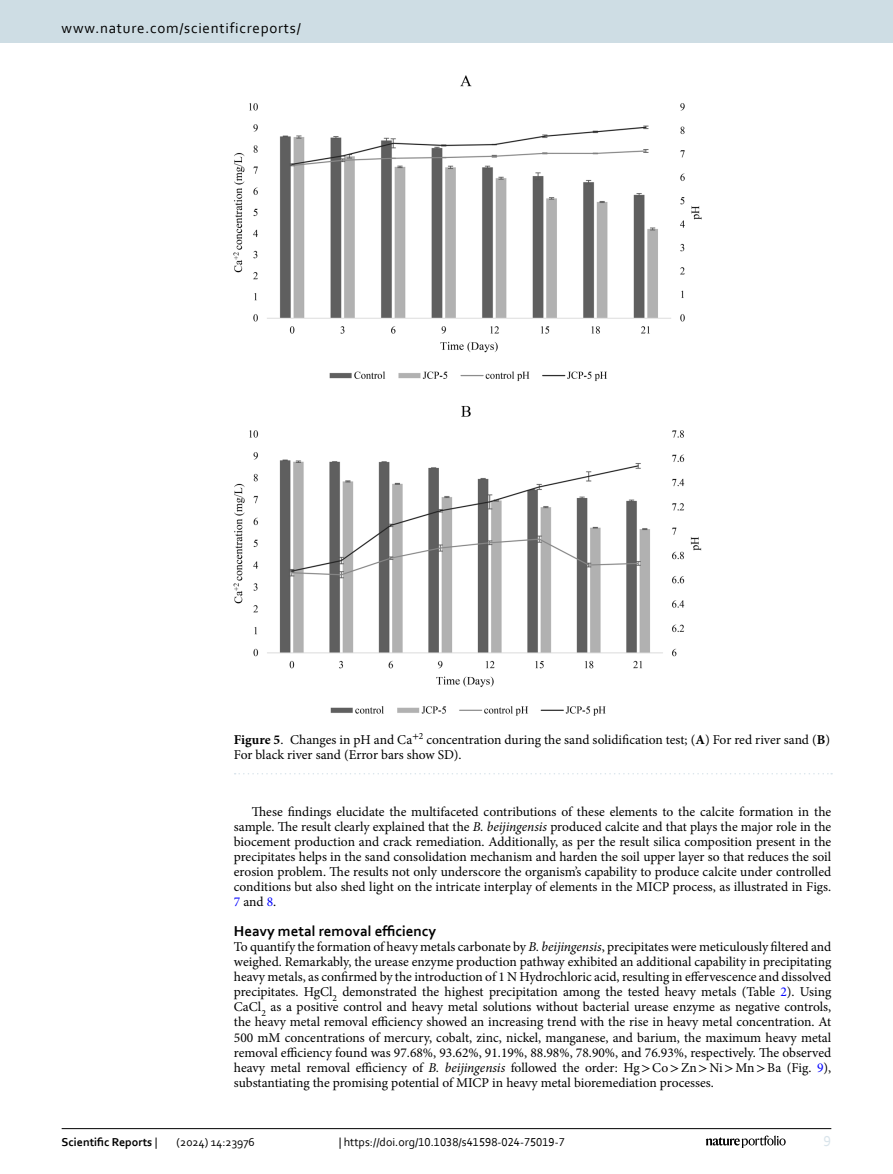
<style>
.page{position:relative;width:893px;height:1174px;background:#fff}
.page>*{position:absolute;margin:0;border:0;box-sizing:border-box;transform-origin:0 0}
.t1{font:15px "Corbel";letter-spacing:.05em;color:#000}
.Head_2{font:700 15px "Corbel";color:#000}
.t2{font:15px "Corbel";color:#d9e4eb}
.Body_Text{font:13.5px/15px "Minion Pro";color:#000;text-align:justify}
.Body_Text_Indent{font:13.5px/15px "Minion Pro";color:#000;text-align:justify}
.Figure_Caption{font:13.5px/15px "Minion Pro";letter-spacing:-.005em;color:#000}
.t3{font:12px "Corbel";color:#000}
.t4{font:700 12px "Corbel";color:#000}
.s1{font-weight:700}
.s2{font-style:italic}
.s3{color:#00f}
.s4{font-family:"STIX"}
.s5{font-weight:400}
</style>
<div class="page">
<img style="left:234px;top:76px;width:468px;height:639px">
<svg style="left:235px;top:773px;width:597px;height:1px"></svg>
<hr style="left:62px;top:1128px;width:769px;height:1px;background:#000">
<svg style="left:706px;top:1135px;width:80px;height:12px"></svg>
<div style="left:0;top:0;width:893px;height:43px;background:#cedde4"></div>
<p class="t1" style="left:62px;top:18px;width:241px">www.nature.com/scientificreports/</p>
<p class="Figure_Caption" style="left:234px;top:731px;width:598px"><span class="s1">Figure 5</span>. Changes in pH and Ca<sup>+</sup><sup>2</sup> concentration during the sand solidification test; (<span class="s1">A</span>) For red river sand (<span class="s1">B</span>)<br>For black river sand (Error bars show SD).</p>
<p class="Body_Text_Indent" style="left:234px;top:804px;width:599px;text-indent:18px">These findings elucidate the multifaceted contributions of these elements to the calcite formation in the sample. The result clearly explained that the <span class="s2">B. beijingensis</span> produced calcite and that plays the major role in the biocement production and crack remediation. Additionally, as per the result silica composition present in the precipitates helps in the sand consolidation mechanism and harden the soil upper layer so that reduces the soil erosion problem. The results not only underscore the organism’s capability to produce calcite under controlled conditions but also shed light on the intricate interplay of elements in the MICP process, as illustrated in Figs.<br><span class="s3">7</span> and <span class="s3">8</span>.</p>
<p class="Head_2" style="left:234px;top:922px;width:204px">Heavy metal removal efficiency</p>
<p class="Body_Text" style="left:234px;top:939px;width:599px">To quantify the formation of heavy metals carbonate by <span class="s2">B. beijingensis</span>, precipitates were meticulously filtered and weighed. Remarkably, the urease enzyme production pathway exhibited an additional capability in precipitating heavy metals, as confirmed by the introduction of 1 N Hydrochloric acid, resulting in effervescence and dissolved precipitates. HgCl<sub>2</sub> demonstrated the highest precipitation among the tested heavy metals (Table <span class="s3">2</span>). Using CaCl<sub>2</sub> as a positive control and heavy metal solutions without bacterial urease enzyme as negative controls, the heavy metal removal efficiency showed an increasing trend with the rise in heavy metal concentration. At 500 mM concentrations of mercury, cobalt, zinc, nickel, manganese, and barium, the maximum heavy metal removal efficiency found was 97.68%, 93.62%, 91.19%, 88.98%, 78.90%, and 76.93%, respectively. The observed heavy metal removal efficiency of <span class="s2">B. beijingensis</span> followed the order: Hg<span class="s4">&gt;</span>Co<span class="s4">&gt;</span>Zn<span class="s4">&gt;</span>Ni<span class="s4">&gt;</span>Mn<span class="s4">&gt;</span>Ba (Fig. <span class="s3">9</span>), substantiating the promising potential of MICP in heavy metal bioremediation processes.</p>
<p class="t4" style="left:62px;top:1134px;width:97px">Scientific Reports <span class="s5">|</span></p>
<p class="t3" style="left:177px;top:1134px;width:80px">(2024) 14:23976</p>
<p class="t3" style="left:339px;top:1134px;width:228px">| https://doi.org/10.1038/s41598-024-75019-7</p>
<p class="t2" style="left:824px;top:1132px;width:9px">9</p>
</div>
